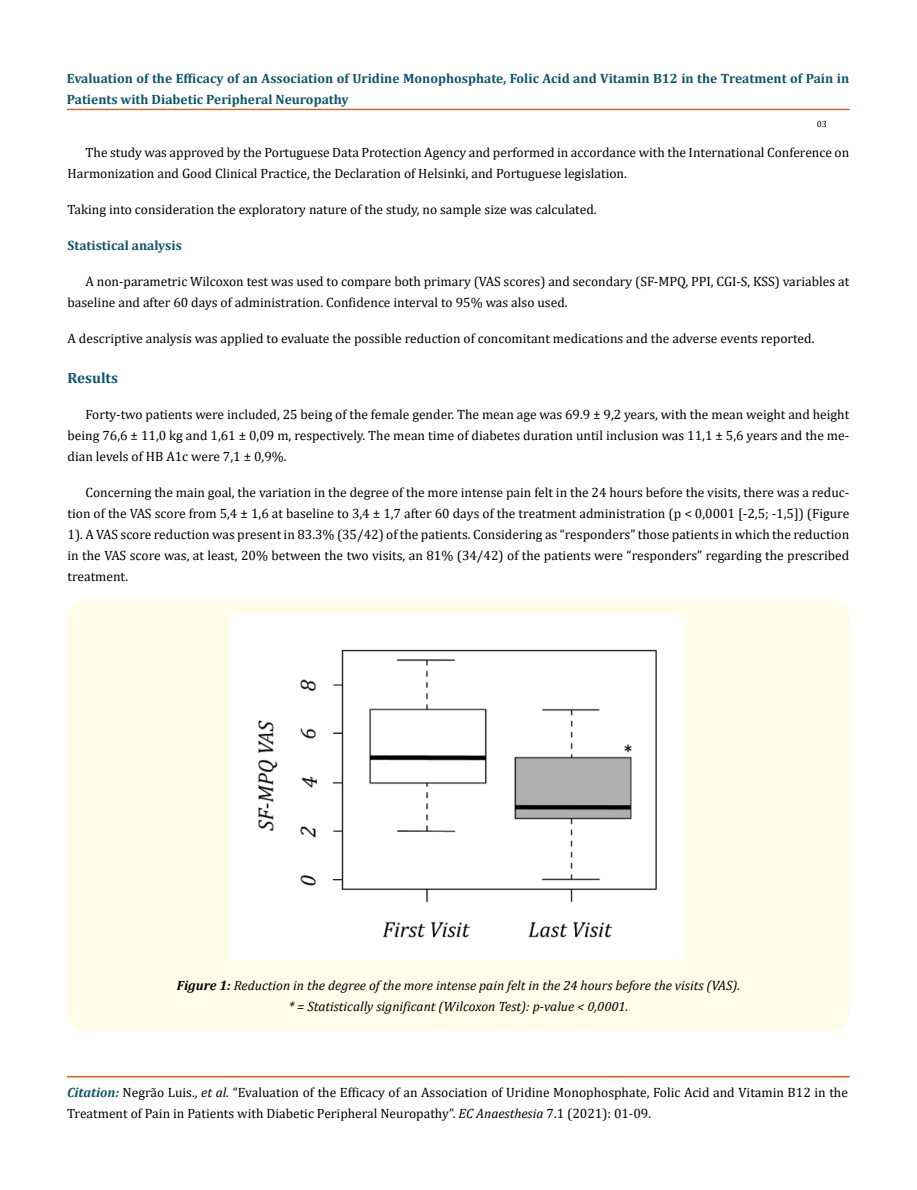
<style>
.page{position:relative;width:917px;height:1190px;background:#fff}
.page>*{position:absolute;margin:0;border:0;box-sizing:border-box;transform-origin:0 0}
.t1{font:700 15px "Cambria";color:#0e546a}
.t2{font:13.5px/21px "Cambria";color:#000}
.t3{font:700 13.5px/21px "Cambria";color:#0e546a}
.t4{font:italic 13.5px/21px "Cambria";color:#000;text-align:center}
.t5{font:9px "Cambria";color:#000}
.s1{font-weight:700}
.s2{font-weight:700;font-style:italic;color:#0e546a}
.s3{font-style:italic}
</style>
<div class="page">
<div style="left:67px;top:109px;width:782px;height:1px;border:1px solid #e05d1a"></div>
<div style="left:67px;top:1076px;width:782px;height:1px;border:1px solid #e05d1a"></div>
<div style="left:68px;top:599px;width:781px;height:432px;background:#fffde9;border-radius:18px"></div>
<img style="left:229px;top:614px;width:455px;height:345px">
<p class="t3" style="left:67px;top:68px;width:783px">Evaluation of the Efficacy of an Association of Uridine Monophosphate, Folic Acid and Vitamin B12 in the Treatment of Pain in<br>Patients with Diabetic Peripheral Neuropathy</p>
<p class="t5" style="left:816px;top:118px;width:11px">03</p>
<p class="t2" style="left:68px;top:142px;width:783px;text-indent:18px">The study was approved by the Portuguese Data Protection Agency and performed in accordance with the International Conference on<br>Harmonization and Good Clinical Practice, the Declaration of Helsinki, and Portuguese legislation.</p>
<p class="t2" style="left:68px;top:199px;width:530px">Taking into consideration the exploratory nature of the study, no sample size was calculated.</p>
<p class="t3" style="left:68px;top:235px;width:116px">Statistical analysis</p>
<p class="t2" style="left:68px;top:271px;width:783px;text-indent:18px">A non-parametric Wilcoxon test was used to compare both primary (VAS scores) and secondary (SF-MPQ, PPI, CGI-S, KSS) variables at baseline and after 60 days of administration. Confidence interval to 95% was also used.</p>
<p class="t2" style="left:68px;top:328px;width:748px">A descriptive analysis was applied to evaluate the possible reduction of concomitant medications and the adverse events reported.</p>
<p class="t1" style="left:68px;top:367px;width:52px">Results</p>
<p class="t2" style="left:68px;top:404px;width:783px;text-align:justify;text-indent:18px">Forty-two patients were included, 25 being of the female gender. The mean age was 69.9 ± 9,2 years, with the mean weight and height being 76,6 ± 11,0 kg and 1,61 ± 0,09 m, respectively. The mean time of diabetes duration until inclusion was 11,1 ± 5,6 years and the me&shy;dian levels of HB A1c were 7,1 ± 0,9%.</p>
<p class="t2" style="left:68px;top:482px;width:783px;text-align:justify;text-indent:18px">Concerning the main goal, the variation in the degree of the more intense pain felt in the 24 hours before the visits, there was a reduc&shy;tion of the VAS score from 5,4 ± 1,6 at baseline to 3,4 ± 1,7 after 60 days of the treatment administration (p &lt; 0,0001 [-2,5; -1,5]) (Figure 1). A VAS score reduction was present in 83.3% (35/42) of the patients. Considering as “responders” those patients in which the reduction in the VAS score was, at least, 20% between the two visits, an 81% (34/42) of the patients were “responders” regarding the prescribed treatment.</p>
<p class="t4" style="left:177px;top:974px;width:565px"><span class="s1">Figure 1:</span> Reduction in the degree of the more intense pain felt in the 24 hours before the visits (VAS). * = Statistically significant (Wilcoxon Test): p-value &lt; 0,0001.</p>
<p class="t2" style="left:67px;top:1081px;width:782px"><span class="s2">Citation:</span> Negrão Luis., <span class="s3">et al.</span> “Evaluation of the Efficacy of an Association of Uridine Monophosphate, Folic Acid and Vitamin B12 in the<br>Treatment of Pain in Patients with Diabetic Peripheral Neuropathy”. <span class="s3">EC Anaesthesia</span> 7.1 (2021): 01-09.</p>
</div>
